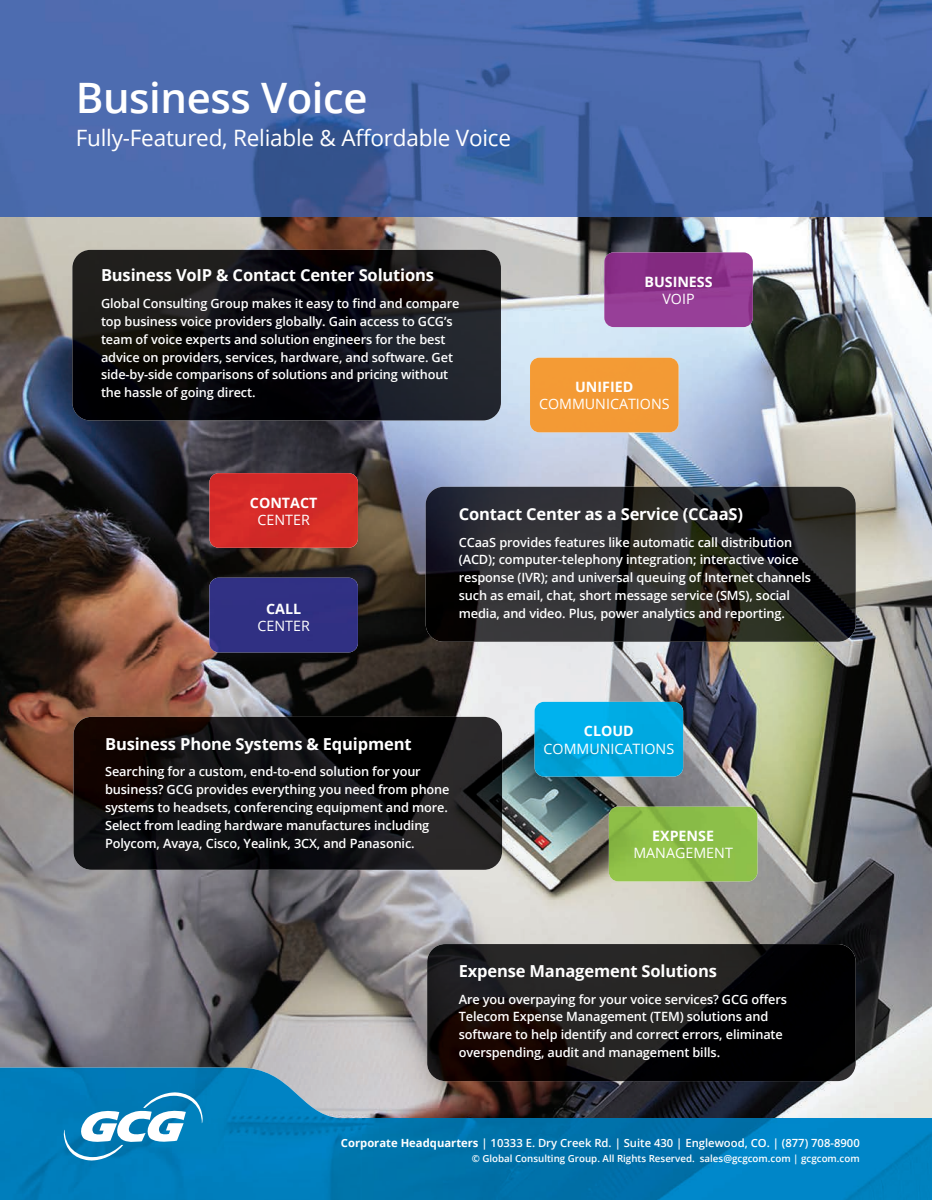
<style>
.page{position:relative;width:932px;height:1200px;background:#fff}
.page>*{position:absolute;margin:0;border:0;box-sizing:border-box;transform-origin:0 0}
.t1{font:600 41.85px "Open Sans";letter-spacing:-.01em;color:#fff}
.t2{font:22.5px "Open Sans";letter-spacing:-.01em;color:#fff}
.t3{font:700 16.5px "Open Sans";letter-spacing:-.01em;color:#fff}
.t4{font:14.25px "Open Sans";color:#fff}
.t5{font:700 14.25px "Open Sans";color:#fff}
.t6{font:600 12.75px/17.7px "Open Sans";letter-spacing:-.01em;color:#fff}
.t7{font:600 11.25px "Open Sans";color:#fff}
.t8{font:600 9.75px "Open Sans";color:#fff}
.s1{font-weight:700}
</style>
<div class="page">
<img style="left:0;top:217px;width:931px;height:900px">
<img style="left:0;top:0;width:931px;height:217px">
<img style="left:0;top:1067px;width:362px;height:132px">
<img style="left:362px;top:1117px;width:569px;height:82px">
<svg style="left:64px;top:1091px;width:139px;height:69px"></svg>
<img style="left:604px;top:252px;width:148px;height:75px">
<div style="left:530px;top:357px;width:148px;height:75px;background:#f39a35"></div>
<div style="left:209px;top:473px;width:149px;height:74px;background:#d42a28"></div>
<div style="left:209px;top:577px;width:149px;height:75px;background:#303083"></div>
<img style="left:534px;top:701px;width:149px;height:75px">
<img style="left:608px;top:806px;width:149px;height:75px">
<img style="left:72px;top:250px;width:429px;height:170px">
<img style="left:425px;top:486px;width:430px;height:155px">
<img style="left:73px;top:716px;width:429px;height:153px">
<img style="left:427px;top:943px;width:428px;height:137px">
<h1 class="t1" style="left:76px;top:69px;width:293px">Business Voice</h1>
<h2 class="t2" style="left:76px;top:122px;width:436px">Fully-Featured, Reliable &amp; Affordable Voice</h2>
<p class="t3" style="left:101px;top:264px;width:334px">Business VoIP &amp; Contact Center Solutions</p>
<p class="t6" style="left:101px;top:294px;width:360px">Global Consulting Group makes it easy to find and compare top business voice providers globally. Gain access to GCG’s team of voice experts and solution engineers for the best advice on providers, services, hardware, and software. Get side-by-side comparisons of solutions and pricing without the hassle of going direct.</p>
<p class="t5" style="left:644px;top:271px;width:70px">BUSINESS</p>
<p class="t4" style="left:662px;top:289px;width:34px">VOIP</p>
<p class="t5" style="left:575px;top:377px;width:60px">UNIFIED</p>
<p class="t4" style="left:539px;top:394px;width:132px">COMMUNICATIONS</p>
<p class="t5" style="left:250px;top:492px;width:69px">CONTACT</p>
<p class="t4" style="left:257px;top:509px;width:54px">CENTER</p>
<p class="t5" style="left:266px;top:598px;width:37px">CALL</p>
<p class="t4" style="left:257px;top:615px;width:54px">CENTER</p>
<p class="t3" style="left:458px;top:502px;width:286px">Contact Center as a Service (CCaaS)</p>
<p class="t6" style="left:458px;top:533px;width:354px">CCaaS provides features like automatic call distribution (ACD); computer-telephony integration; interactive voice response (IVR); and universal queuing of Internet channels such as email, chat, short message service (SMS), social media, and video. Plus, power analytics and reporting.</p>
<p class="t3" style="left:105px;top:731px;width:308px">Business Phone Systems &amp; Equipment</p>
<p class="t6" style="left:105px;top:762px;width:346px">Searching for a custom, end-to-end solution for your business? GCG provides everything you need from phone systems to headsets, conferencing equipment and more.<br>Select from leading hardware manufactures including Polycom, Avaya, Cisco, Yealink, 3CX, and Panasonic.</p>
<p class="t5" style="left:583px;top:721px;width:51px">CLOUD</p>
<p class="t4" style="left:543px;top:738px;width:132px">COMMUNICATIONS</p>
<p class="t5" style="left:652px;top:825px;width:63px">EXPENSE</p>
<p class="t4" style="left:633px;top:843px;width:101px">MANAGEMENT</p>
<p class="t3" style="left:458px;top:958px;width:259px">Expense Management Solutions</p>
<p class="t6" style="left:458px;top:989px;width:329px">Are you overpaying for your voice services? GCG offers Telecom Expense Management (TEM) solutions and software to help identify and correct errors, eliminate overspending, audit and management bills.</p>
<p class="t7" style="left:341px;top:1135px;width:520px"><span class="s1">Corporate Headquarters</span> | 10333 E. Dry Creek Rd. | Suite 430 | Englewood, CO. | (877) 708-8900</p>
<p class="t8" style="left:471px;top:1151px;width:389px">© Global Consulting Group. All Rights Reserved. sales@gcgcom.com | gcgcom.com</p>
</div>
